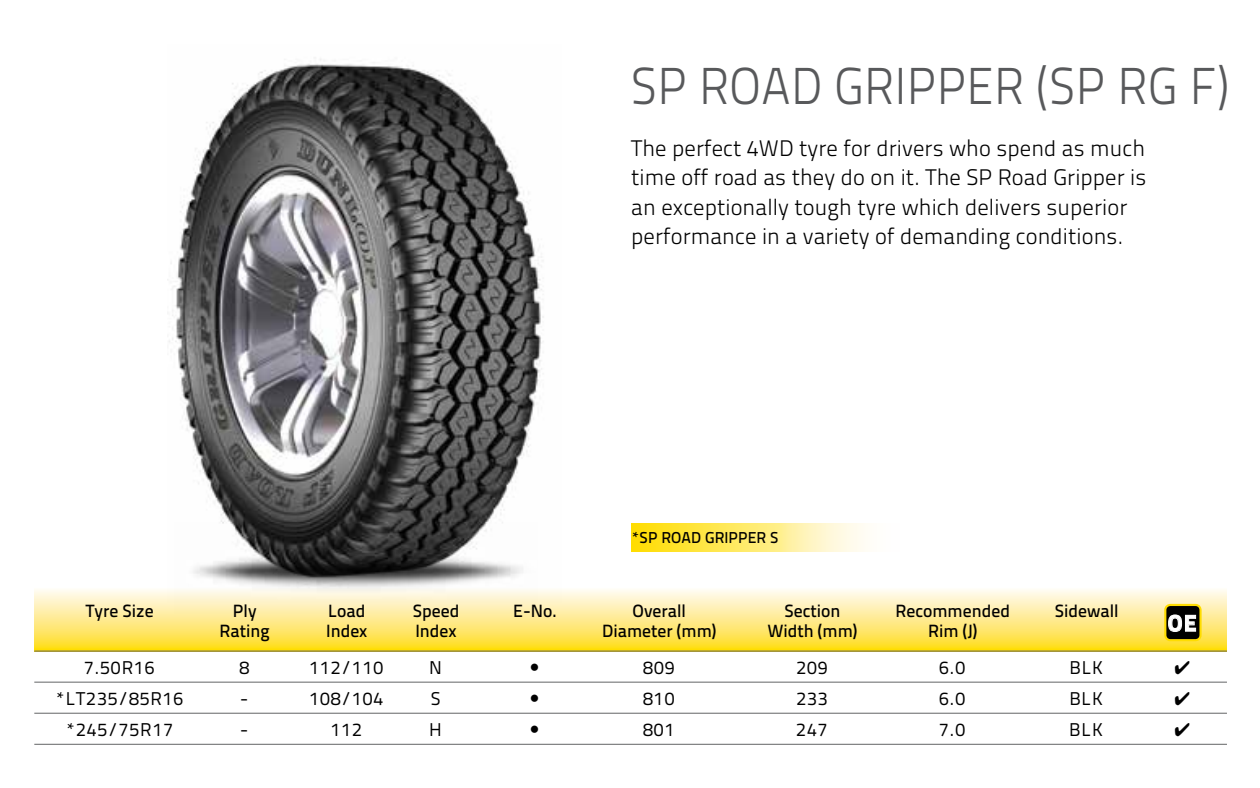
<style>
.page{position:relative;width:1260px;height:788px;background:#fff}
.page>*{position:absolute;margin:0;border:0;box-sizing:border-box;transform-origin:0 0}
.t1{font:51.75px "Titillium Text 14 L 250 wt";letter-spacing:.01em;color:#58595b;scale:.93 1}
.t2{font:22.95px "Titillium Text 14 L 999 wt";color:#fff}
.t3{font:22.5px/29.2px "Titillium Text 14 L 250 wt";letter-spacing:.005em;color:#000}
.t4{font:18.45px "Titillium Text 14 L 400 wt";letter-spacing:.05em;color:#000}
.t5{font:17.78px "Titillium Text 14 L 600 wt";color:#000}
.t6{font:15.75px "Titillium Text 14 L 600 wt";letter-spacing:.005em;color:#000}
</style>
<div class="page">
<img style="left:169px;top:59px;width:375px;height:463px">
<div style="left:631px;top:524px;width:268px;height:27px;background:linear-gradient(to right,#ffdc00,#fff)"></div>
<img style="left:193px;top:522px;width:330px;height:65px">
<svg style="left:34px;top:587px;width:1193px;height:63px;background:#feeb8f"></svg>
<hr style="left:34px;top:650px;width:1193px;height:1px;background:#636466">
<hr style="left:34px;top:681px;width:1193px;height:1px;background:#636466">
<hr style="left:34px;top:712px;width:1193px;height:1px;background:#636466">
<hr style="left:34px;top:743px;width:1193px;height:1px;background:#636466">
<div style="left:1165px;top:605px;width:36px;height:35px;background:#000;border-radius:5px"></div>
<svg style="left:1168px;top:614px;width:28px;height:18px"></svg>
<div style="left:1164px;top:603px;width:38px;height:38px;border:2px solid #fd0;border-radius:5px"></div>
<h1 class="t1" style="left:631px;top:56px;width:645px">SP ROAD GRIPPER (SP RG F)</h1>
<p class="t3" style="left:631px;top:134px;width:517px">The perfect 4WD tyre for drivers who spend as much time off road as they do on it. The SP Road Gripper is an exceptionally tough tyre which delivers superior performance in a variety of demanding conditions.</p>
<p class="t6" style="left:631px;top:528px;width:149px">*SP ROAD GRIPPER S</p>
<p class="t5" style="left:86px;top:599px;width:69px">Tyre Size</p>
<p class="t5" style="left:233px;top:599px;width:25px">Ply</p>
<p class="t5" style="left:328px;top:599px;width:39px">Load</p>
<p class="t5" style="left:413px;top:599px;width:48px">Speed</p>
<p class="t5" style="left:513px;top:599px;width:45px">E-No.</p>
<p class="t5" style="left:633px;top:599px;width:55px">Overall</p>
<p class="t5" style="left:784px;top:599px;width:58px">Section</p>
<p class="t5" style="left:895px;top:599px;width:116px">Recommended</p>
<p class="t5" style="left:1055px;top:599px;width:65px">Sidewall</p>
<p class="t5" style="left:220px;top:619px;width:52px">Rating</p>
<p class="t5" style="left:326px;top:619px;width:43px">Index</p>
<p class="t5" style="left:415px;top:619px;width:43px">Index</p>
<p class="t5" style="left:602px;top:619px;width:116px">Diameter (mm)</p>
<p class="t5" style="left:767px;top:619px;width:92px">Width (mm)</p>
<p class="t5" style="left:928px;top:619px;width:51px">Rim (J)</p>
<p class="t4" style="left:84px;top:656px;width:72px">7.50R16</p>
<p class="t4" style="left:239px;top:656px;width:11px">8</p>
<p class="t4" style="left:309px;top:656px;width:75px">112/110</p>
<p class="t4" style="left:429px;top:656px;width:14px">N</p>
<p class="t4" style="left:643px;top:656px;width:33px">809</p>
<p class="t4" style="left:796px;top:656px;width:33px">209</p>
<p class="t4" style="left:939px;top:656px;width:27px">6.0</p>
<p class="t4" style="left:1069px;top:656px;width:35px">BLK</p>
<p class="t4" style="left:55px;top:687px;width:130px">*LT235/85R16</p>
<p class="t4" style="left:240px;top:687px;width:10px">-</p>
<p class="t4" style="left:309px;top:687px;width:75px">108/104</p>
<p class="t4" style="left:431px;top:687px;width:11px">S</p>
<p class="t4" style="left:643px;top:687px;width:33px">810</p>
<p class="t4" style="left:796px;top:687px;width:33px">233</p>
<p class="t4" style="left:939px;top:687px;width:27px">6.0</p>
<p class="t4" style="left:1069px;top:687px;width:35px">BLK</p>
<p class="t4" style="left:65px;top:718px;width:109px">*245/75R17</p>
<p class="t4" style="left:240px;top:718px;width:10px">-</p>
<p class="t4" style="left:331px;top:718px;width:33px">112</p>
<p class="t4" style="left:429px;top:718px;width:14px">H</p>
<p class="t4" style="left:643px;top:718px;width:33px">801</p>
<p class="t4" style="left:796px;top:718px;width:33px">247</p>
<p class="t4" style="left:939px;top:718px;width:27px">7.0</p>
<p class="t4" style="left:1069px;top:718px;width:35px">BLK</p>
<p class="t2" style="left:1168px;top:608px;width:30px">OE</p>
</div>
